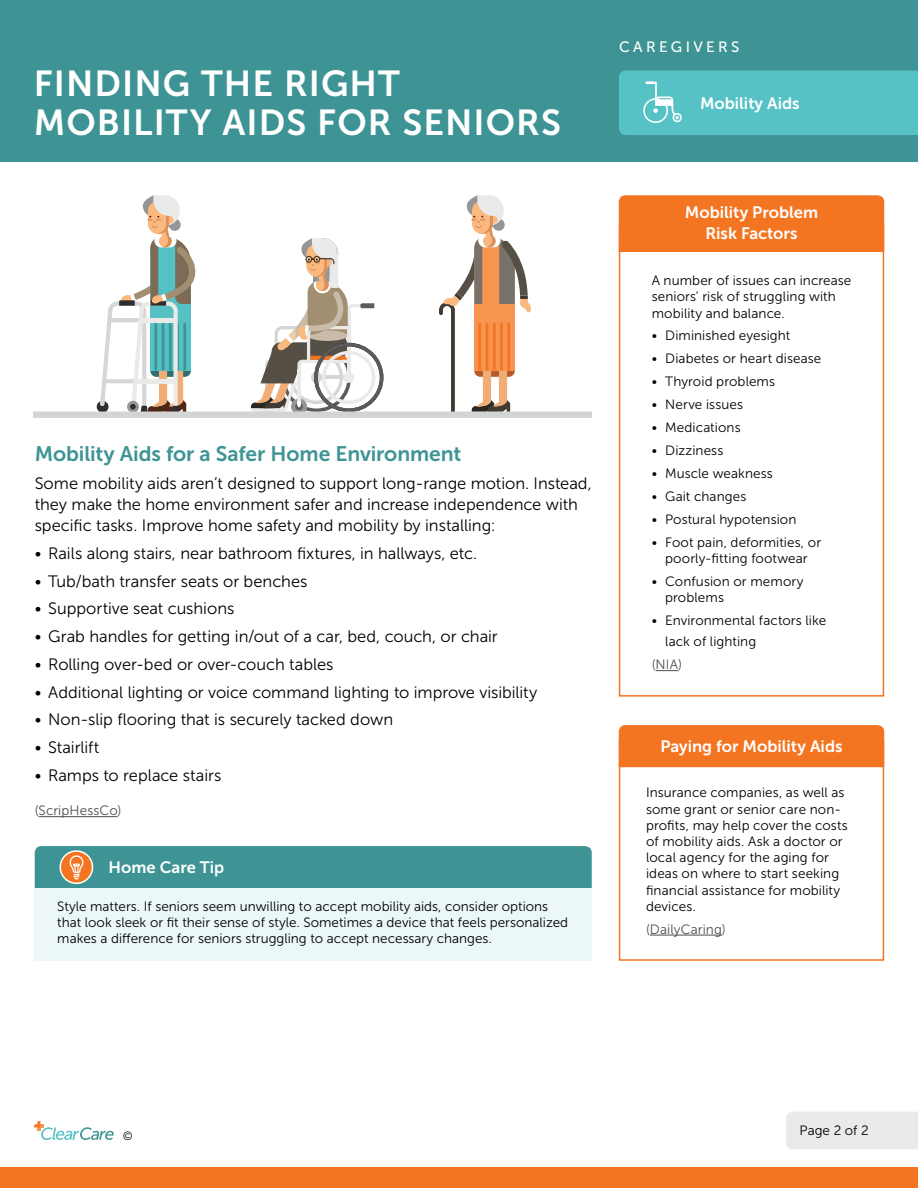
<style>
.page{position:relative;width:918px;height:1188px;background:#fff}
.page>*{position:absolute;margin:0;border:0;box-sizing:border-box;transform-origin:0 0}
.t1{font:36px/39px "Museo Sans 700";letter-spacing:.03em;color:#fff}
.t2{font:21px "Museo Sans 700";letter-spacing:-.005em;color:#3e9494}
.Paragraph_Style_1{font:16.5px/21px "Museo Sans 300";color:#000}
.Paragraph_Style_1-2{font:16.5px/21px "Museo Sans 700";color:#fff;text-align:center}
.t3{font:15px "Museo Sans 500";letter-spacing:.225em;color:#fff}
.Paragraph_Style_1-3{font:13.5px/16.2px "Museo Sans 300";color:#000}
.Paragraph_Style_1-4{font:13.5px/16.2px "Museo Sans 300";letter-spacing:.01em;color:#000101}
.Paragraph_Style_1-5{font:13.5px "Museo Sans 300";letter-spacing:.005em;color:#4d4d4f}
.t4{font:12px "Museo Sans 300";color:#000}
</style>
<div class="page">
<svg style="left:34px;top:1121px;width:80px;height:19px"></svg>
<div style="left:786px;top:1112px;width:132px;height:38px;background:#eaeaea"></div>
<div style="left:0;top:1167px;width:918px;height:21px;background:#f47521"></div>
<div style="left:0;top:0;width:918px;height:162px;background:#3e9494"></div>
<div style="left:619px;top:195px;width:265px;height:57px;background:#f47521"></div>
<div style="left:619px;top:725px;width:265px;height:42px;background:#f47521"></div>
<div style="left:35px;top:888px;width:557px;height:73px;background:#ebf7f9"></div>
<div style="left:619px;top:225px;width:265px;height:472px;border:2px solid #f47521"></div>
<div style="left:619px;top:740px;width:265px;height:221px;border:2px solid #f47521"></div>
<div style="left:35px;top:846px;width:557px;height:42px;background:#3e9494"></div>
<svg style="left:656px;top:670px;width:22px;height:1px"></svg>
<hr style="left:650px;top:935px;width:72px;height:1px;background:#4d4d4f">
<hr style="left:39px;top:816px;width:79px;height:1px;background:#4d4d4f">
<div style="left:619px;top:71px;width:299px;height:64px;background:#56c2c6"></div>
<svg style="left:439px;top:195px;width:92px;height:217px"></svg>
<div style="left:97px;top:401px;width:12px;height:12px;background:#2e2e2e;border-radius:50%"></div>
<svg style="left:100px;top:195px;width:97px;height:217px"></svg>
<svg style="left:251px;top:238px;width:132px;height:174px"></svg>
<div style="left:34px;top:412px;width:558px;height:6px;background:#d3d5d5"></div>
<p class="t1" style="left:34px;top:64px;width:529px">FINDING THE RIGHT<br>MOBILITY AIDS FOR SENIORS</p>
<p class="t2" style="left:35px;top:442px;width:428px">Mobility Aids for a Safer Home Environment</p>
<p class="Paragraph_Style_1" style="left:35px;top:473px;width:559px">Some mobility aids aren’t designed to support long-range motion. Instead, they make the home environment safer and increase independence with specific tasks. Improve home safety and mobility by installing:</p>
<p class="Paragraph_Style_1" style="left:35px;top:543px;width:444px">• Rails along stairs, near bathroom fixtures, in hallways, etc.</p>
<p class="Paragraph_Style_1" style="left:35px;top:571px;width:274px">• Tub/bath transfer seats or benches</p>
<p class="Paragraph_Style_1" style="left:35px;top:598px;width:201px">• Supportive seat cushions</p>
<p class="Paragraph_Style_1" style="left:35px;top:626px;width:465px">• Grab handles for getting in/out of a car, bed, couch, or chair</p>
<p class="Paragraph_Style_1" style="left:35px;top:654px;width:300px">• Rolling over-bed or over-couch tables</p>
<p class="Paragraph_Style_1" style="left:35px;top:682px;width:504px">• Additional lighting or voice command lighting to improve visibility</p>
<p class="Paragraph_Style_1" style="left:35px;top:709px;width:360px">• Non-slip flooring that is securely tacked down</p>
<p class="Paragraph_Style_1" style="left:35px;top:737px;width:66px">• Stairlift</p>
<p class="Paragraph_Style_1" style="left:35px;top:765px;width:188px">• Ramps to replace stairs</p>
<p class="Paragraph_Style_1-5" style="left:35px;top:803px;width:88px">(ScripHessCo)</p>
<p class="Paragraph_Style_1-2" style="left:109px;top:857px;width:117px">Home Care Tip</p>
<p class="Paragraph_Style_1-3" style="left:57px;top:898px;width:512px">Style matters. If seniors seem unwilling to accept mobility aids, consider options that look sleek or fit their sense of style. Sometimes a device that feels personalized makes a difference for seniors struggling to accept necessary changes.</p>
<p class="t3" style="left:619px;top:38px;width:122px">CAREGIVERS</p>
<p class="Paragraph_Style_1-2" style="left:700px;top:93px;width:101px">Mobility Aids</p>
<p class="Paragraph_Style_1-2" style="left:685px;top:202px;width:135px">Mobility Problem<br>Risk Factors</p>
<p class="Paragraph_Style_1-3" style="left:652px;top:272px;width:201px">A number of issues can increase seniors’ risk of struggling with mobility and balance.</p>
<p class="Paragraph_Style_1-3" style="left:652px;top:328px;width:140px">• Diminished eyesight</p>
<p class="Paragraph_Style_1-3" style="left:652px;top:351px;width:171px">• Diabetes or heart disease</p>
<p class="Paragraph_Style_1-3" style="left:652px;top:374px;width:125px">• Thyroid problems</p>
<p class="Paragraph_Style_1-3" style="left:652px;top:397px;width:93px">• Nerve issues</p>
<p class="Paragraph_Style_1-3" style="left:652px;top:420px;width:90px">• Medications</p>
<p class="Paragraph_Style_1-3" style="left:652px;top:443px;width:73px">• Dizziness</p>
<p class="Paragraph_Style_1-3" style="left:652px;top:466px;width:123px">• Muscle weakness</p>
<p class="Paragraph_Style_1-3" style="left:652px;top:488px;width:96px">• Gait changes</p>
<p class="Paragraph_Style_1-3" style="left:652px;top:511px;width:146px">• Postural hypotension</p>
<p class="Paragraph_Style_1-3" style="left:652px;top:534px;width:171px;text-align:center">• Foot pain, deformities, or poorly-fitting footwear</p>
<p class="Paragraph_Style_1-3" style="left:665px;top:574px;width:140px;text-indent:-14px">• Confusion or memory problems</p>
<p class="Paragraph_Style_1-3" style="left:665px;top:610px;width:162px;line-height:21px;text-indent:-14px">• Environmental factors like lack of lighting</p>
<p class="Paragraph_Style_1-5" style="left:652px;top:657px;width:32px">(NIA)</p>
<p class="Paragraph_Style_1-2" style="left:660px;top:736px;width:184px">Paying for Mobility Aids</p>
<p class="Paragraph_Style_1-4" style="left:646px;top:785px;width:203px">Insurance companies, as well as some grant or senior care non&shy;profits, may help cover the costs of mobility aids. Ask a doctor or local agency for the aging for ideas on where to start seeking financial assistance for mobility devices.</p>
<p class="Paragraph_Style_1-5" style="left:646px;top:922px;width:81px">(DailyCaring)</p>
<p class="t4" style="left:123px;top:1129px;width:11px">©</p>
<p class="Paragraph_Style_1-3" style="left:800px;top:1123px;width:71px">Page 2 of 2</p>
</div>
